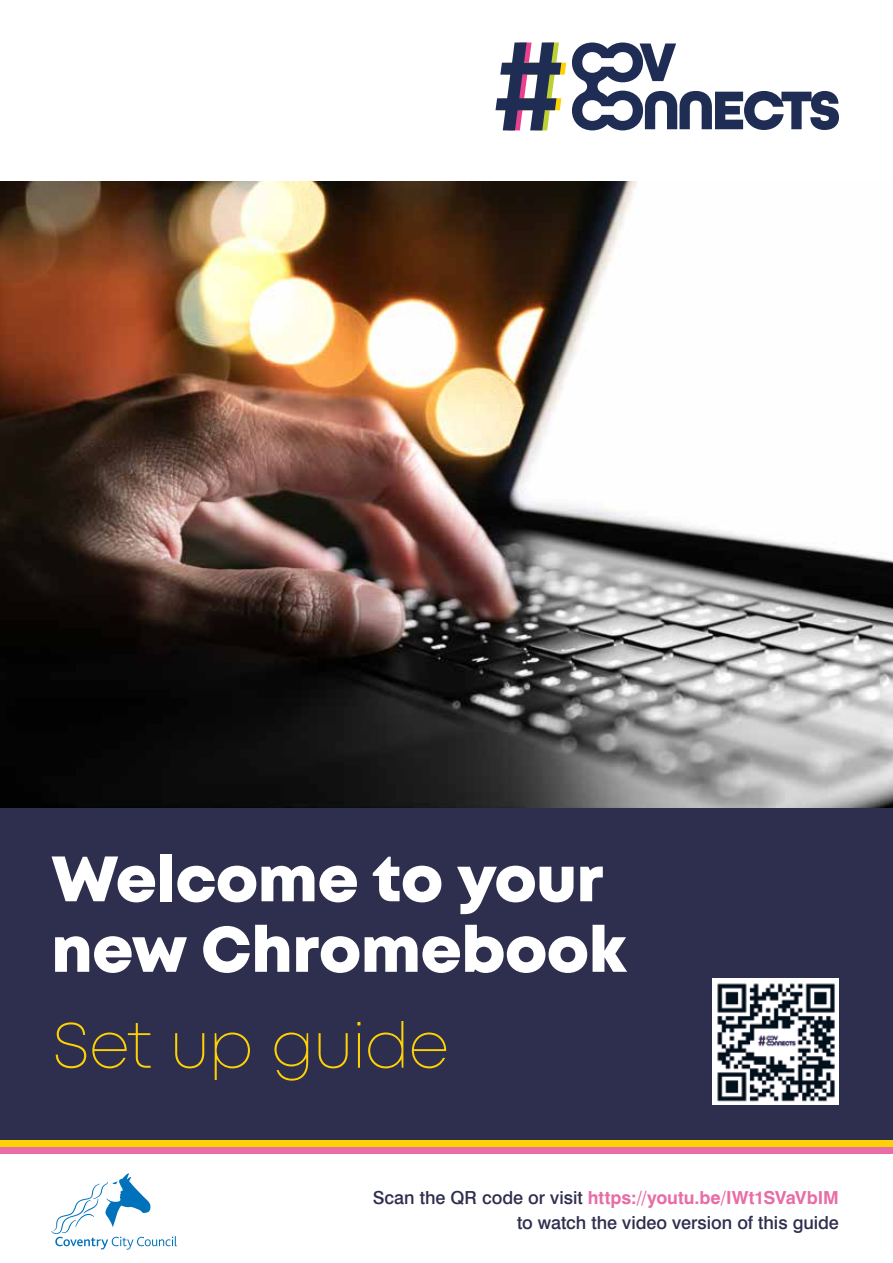
<style>
.page{position:relative;width:893px;height:1263px;background:#fff}
.page>*{position:absolute;margin:0;border:0;box-sizing:border-box;transform-origin:0 0}
.t1{font:64.05px/70.5px "Mont Heavy DEMO";letter-spacing:-.005em;color:#fff}
.t2{font:64.05px "Mont Extra Light DEMO";letter-spacing:-.025em;color:#fed106}
.t3{font:500 18px/24.8px "Swiss 721 BT";color:#2e2e4e;text-align:right}
.s1{font-weight:700;color:#e86da7}
</style>
<div class="page">
<svg style="left:572px;top:43px;width:267px;height:87px"></svg>
<svg style="left:495px;top:43px;width:71px;height:87px"></svg>
<svg style="left:51px;top:1173px;width:126px;height:76px"></svg>
<div style="left:0;top:807px;width:893px;height:333px;background:#2e2e4e"></div>
<div style="left:0;top:1140px;width:893px;height:7px;background:#fed106"></div>
<div style="left:0;top:1147px;width:893px;height:6px;background:#e86da7"></div>
<img style="left:0;top:181px;width:893px;height:626px">
<img style="left:713px;top:978px;width:126px;height:126px">
<h1 class="t1" style="left:51px;top:847px;width:577px">Welcome to your new Chromebook</h1>
<h1 class="t2" style="left:52px;top:1008px;width:398px">Set up guide</h1>
<p class="t3" style="left:373px;top:1185px;width:468px">Scan the QR code or visit <span class="s1">https://youtu.be/IWt1SVaVbIM </span>to watch the video version of this guide</p>
</div>
